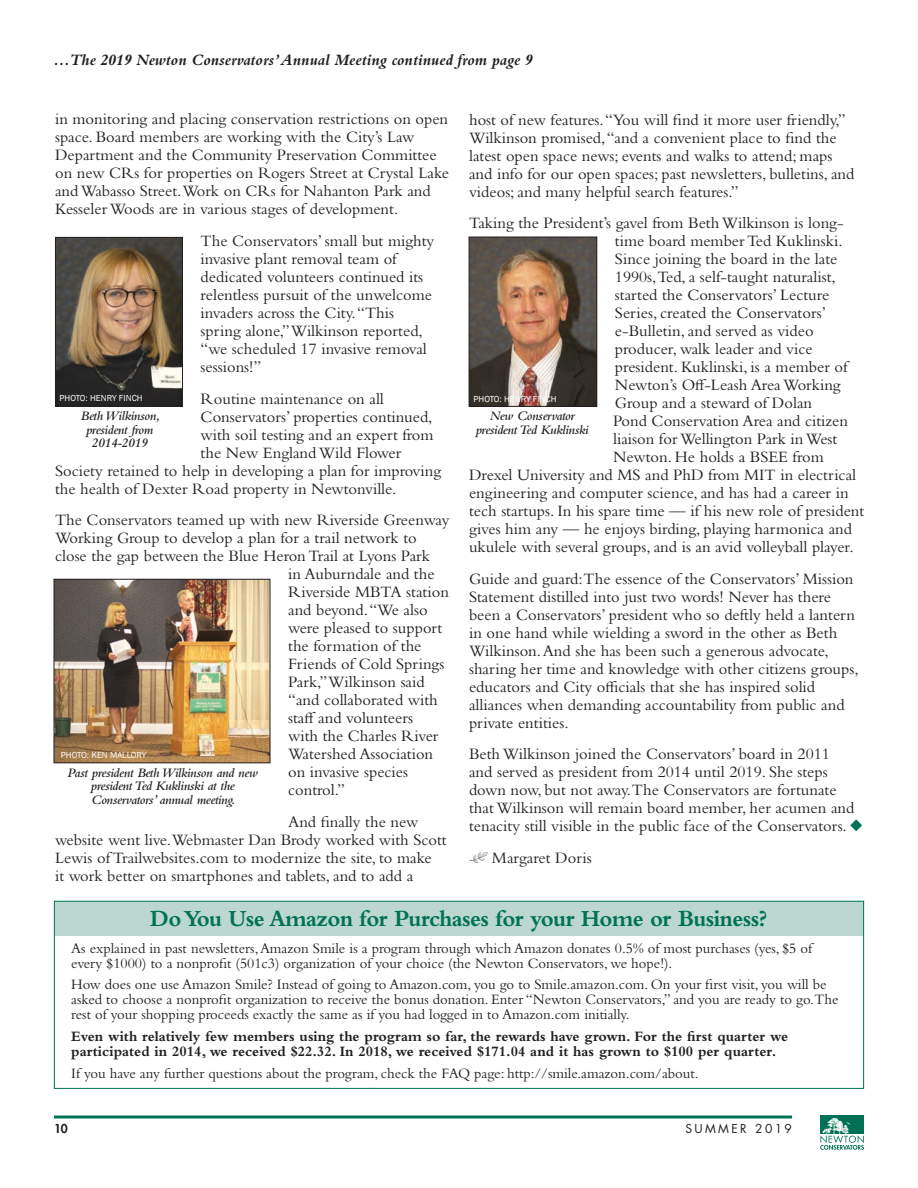
<style>
.page{position:relative;width:918px;height:1188px;background:#fff}
.page>*{position:absolute;margin:0;border:0;box-sizing:border-box;transform-origin:0 0}
.Headlines{font:700 24px "Bembo Std";letter-spacing:-.025em;color:#007255;scale:.95 1}
.Body_Text{font:16.5px/18px "Bembo Std";color:#231f20}
.Body_Text-2{font:italic 700 16.5px "Bembo Std";color:#231f20}
.Body_Text-3{font:15px/15px "Bembo Std";color:#231f20}
.Body_Text-4{font:700 15px/15px "Bembo Std";color:#231f20}
.Photo_Description{font:italic 600 13.5px/13.5px "Bembo Std";letter-spacing:-.025em;color:#231f20;text-align:center}
.t1{font:12px "Futura Std";letter-spacing:.2em;color:#231f20}
.t2{font:800 12px "Futura Std";color:#231f20}
.Photo_Credits{font:9px "Franklin Gothic";color:#fff}
.s1{color:#007255}
.s2{font-family:"Type Embellishments One Let Plain"}
</style>
<div class="page">
<hr style="left:54px;top:1116px;width:738px;height:3px;background:#007255">
<div style="left:821px;top:1116px;width:43px;height:18px;background:#007154"></div>
<svg style="left:820px;top:1118px;width:44px;height:32px"></svg>
<div style="left:54px;top:901px;width:809px;height:34px;background:#bbd7d0"></div>
<div style="left:54px;top:901px;width:810px;height:188px;border:1px solid #007255"></div>
<img style="left:56px;top:581px;width:212px;height:180px">
<div style="left:54px;top:579px;width:216px;height:184px;border:1px solid #231f20"></div>
<img style="left:57px;top:239px;width:124px;height:165px">
<div style="left:55px;top:237px;width:128px;height:169px;border:1px solid #231f20"></div>
<img style="left:471px;top:239px;width:124px;height:166px">
<div style="left:469px;top:237px;width:128px;height:170px;border:1px solid #231f20"></div>
<p class="Body_Text-2" style="left:54px;top:51px;width:480px">...The 2019 Newton Conservators’ Annual Meeting continued from page 9</p>
<p class="Body_Text" style="left:55px;top:110px;width:395px">in monitoring and placing conservation restrictions on open space. Board members are working with the City’s Law Department and the Community Preservation Committee on new CRs for properties on Rogers Street at Crystal Lake and Wabasso Street.Work on CRs for Nahanton Park and Kesseler Woods are in various stages of development.</p>
<p class="Body_Text" style="left:201px;top:232px;width:235px">The Conservators’ small but mighty invasive plant removal team of dedicated volunteers continued its relentless pursuit of the unwelcome invaders across the City. “This spring alone,” Wilkinson reported, “we scheduled 17 invasive removal sessions!”</p>
<p class="Body_Text" style="left:201px;top:389px;width:185px">Routine maintenance on all</p>
<p class="Body_Text" style="left:201px;top:407px;width:233px">Conservators’ properties continued,</p>
<p class="Body_Text" style="left:201px;top:425px;width:234px">with soil testing and an expert from</p>
<p class="Body_Text" style="left:201px;top:443px;width:202px">the New England Wild Flower</p>
<p class="Body_Text" style="left:55px;top:461px;width:388px">Society retained to help in developing a plan for improving</p>
<p class="Body_Text" style="left:55px;top:479px;width:343px">the health of Dexter Road property in Newtonville.</p>
<p class="Body_Text" style="left:55px;top:511px;width:396px">The Conservators teamed up with new Riverside Greenway</p>
<p class="Body_Text" style="left:55px;top:529px;width:363px">Working Group to develop a plan for a trail network to</p>
<p class="Body_Text" style="left:55px;top:547px;width:376px">close the gap between the Blue Heron Trail at Lyons Park</p>
<p class="Body_Text" style="left:288px;top:565px;width:148px">in Auburndale and the</p>
<p class="Body_Text" style="left:288px;top:583px;width:162px">Riverside MBTA station</p>
<p class="Body_Text" style="left:288px;top:601px;width:141px">and beyond. “We also</p>
<p class="Body_Text" style="left:288px;top:619px;width:156px">were pleased to support</p>
<p class="Body_Text" style="left:288px;top:637px;width:135px">the formation of the</p>
<p class="Body_Text" style="left:288px;top:655px;width:158px">Friends of Cold Springs</p>
<p class="Body_Text" style="left:288px;top:673px;width:138px">Park,” Wilkinson said</p>
<p class="Body_Text" style="left:288px;top:691px;width:151px">“and collaborated with</p>
<p class="Body_Text" style="left:288px;top:709px;width:127px">staff and volunteers</p>
<p class="Body_Text" style="left:288px;top:727px;width:152px">with the Charles River</p>
<p class="Body_Text" style="left:288px;top:745px;width:147px">Watershed Association</p>
<p class="Body_Text" style="left:288px;top:763px;width:121px">on invasive species</p>
<p class="Body_Text" style="left:288px;top:781px;width:58px">control.”</p>
<p class="Body_Text" style="left:55px;top:812px;width:393px;text-indent:233px">And finally the new website went live.Webmaster Dan Brody worked with Scott Lewis of Trailwebsites.com to modernize the site, to make<br>it work better on smartphones and tablets, and to add a</p>
<p class="Photo_Credits" style="left:60px;top:393px;width:85px">PHOTO: HENRY FINCH</p>
<p class="Photo_Description" style="left:81px;top:409px;width:80px">Beth Wilkinson, president from<br>2014-2019</p>
<p class="Photo_Credits" style="left:61px;top:750px;width:87px">PHOTO: KEN MALLORY</p>
<p class="Photo_Description" style="left:68px;top:766px;width:192px">Past president Beth Wilkinson and new president Ted Kuklinski at the<br>Conservators’ annual meeting.</p>
<p class="Body_Text" style="left:469px;top:110px;width:387px">host of new features. “You will find it more user friendly,” Wilkinson promised, “and a convenient place to find the latest open space news; events and walks to attend; maps and info for our open spaces; past newsletters, bulletins, and videos; and many helpful search features.”</p>
<p class="Body_Text" style="left:469px;top:214px;width:376px">Taking the President’s gavel from Beth Wilkinson is long-</p>
<p class="Body_Text" style="left:615px;top:232px;width:229px">time board member Ted Kuklinski.</p>
<p class="Body_Text" style="left:615px;top:250px;width:224px">Since joining the board in the late</p>
<p class="Body_Text" style="left:615px;top:268px;width:222px">1990s,Ted, a self-taught naturalist,</p>
<p class="Body_Text" style="left:615px;top:286px;width:216px">started the Conservators’ Lecture</p>
<p class="Body_Text" style="left:615px;top:304px;width:213px">Series, created the Conservators’</p>
<p class="Body_Text" style="left:615px;top:322px;width:200px">e-Bulletin, and served as video</p>
<p class="Body_Text" style="left:615px;top:340px;width:199px">producer, walk leader and vice</p>
<p class="Body_Text" style="left:615px;top:358px;width:234px">president. Kuklinski, is a member of</p>
<p class="Body_Text" style="left:615px;top:376px;width:227px">Newton’s Off-Leash Area Working</p>
<p class="Body_Text" style="left:615px;top:394px;width:199px">Group and a steward of Dolan</p>
<p class="Body_Text" style="left:613px;top:412px;width:236px">Pond Conservation Area and citizen</p>
<p class="Body_Text" style="left:613px;top:430px;width:226px">liaison for Wellington Park in West</p>
<p class="Body_Text" style="left:613px;top:448px;width:212px">Newton. He holds a BSEE from</p>
<p class="Body_Text" style="left:469px;top:466px;width:389px">Drexel University and MS and PhD from MIT in electrical</p>
<p class="Body_Text" style="left:469px;top:484px;width:381px">engineering and computer science, and has had a career in</p>
<p class="Body_Text" style="left:469px;top:502px;width:397px">tech startups. In his spare time — if his new role of president</p>
<p class="Body_Text" style="left:469px;top:520px;width:385px">gives him any — he enjoys birding, playing harmonica and</p>
<p class="Body_Text" style="left:469px;top:538px;width:386px">ukulele with several groups, and is an avid volleyball player.</p>
<p class="Body_Text" style="left:469px;top:569px;width:391px">Guide and guard:The essence of the Conservators’ Mission Statement distilled into just two words! Never has there been a Conservators’ president who so deftly held a lantern in one hand while wielding a sword in the other as Beth Wilkinson. And she has been such a generous advocate, sharing her time and knowledge with other citizens groups, educators and City officials that she has inspired solid alliances when demanding accountability from public and private entities.</p>
<p class="Body_Text" style="left:469px;top:745px;width:395px">Beth Wilkinson joined the Conservators’ board in 2011<br>and served as president from 2014 until 2019. She steps down now, but not away.The Conservators are fortunate that Wilkinson will remain board member, her acumen and tenacity still visible in the public face of the Conservators. <span class="s1">◆</span></p>
<p class="Body_Text" style="left:469px;top:848px;width:124px"><span class="s2">`</span> Margaret Doris</p>
<p class="Photo_Credits" style="left:474px;top:394px;width:85px">PHOTO: HENRY FINCH</p>
<p class="Photo_Description" style="left:476px;top:409px;width:114px">New Conservator president Ted Kuklinski</p>
<p class="Headlines" style="left:150px;top:905px;width:651px">Do You Use Amazon for Purchases for your Home or Business?</p>
<p class="Body_Text-3" style="left:71px;top:940px;width:742px">As explained in past newsletters, Amazon Smile is a program through which Amazon donates 0.5% of most purchases (yes, $5 of every $1000) to a nonprofit (501c3) organization of your choice (the Newton Conservators, we hope!).</p>
<p class="Body_Text-3" style="left:71px;top:977px;width:769px">How does one use Amazon Smile? Instead of going to Amazon.com, you go to Smile.amazon.com. On your first visit, you will be asked to choose a nonprofit organization to receive the bonus donation. Enter “Newton Conservators,” and you are ready to go.The rest of your shopping proceeds exactly the same as if you had logged in to Amazon.com initially.</p>
<p class="Body_Text-4" style="left:71px;top:1029px;width:718px">Even with relatively few members using the program so far, the rewards have grown. For the first quarter we participated in 2014, we received $22.32. In 2018, we received $171.04 and it has grown to $100 per quarter.</p>
<p class="Body_Text-3" style="left:71px;top:1065px;width:629px">If you have any further questions about the program, check the FAQ page: http://smile.amazon.com/about.</p>
<p class="t2" style="left:54px;top:1121px;width:15px">10</p>
<p class="t1" style="left:685px;top:1121px;width:108px">SUMMER 2019</p>
</div>
